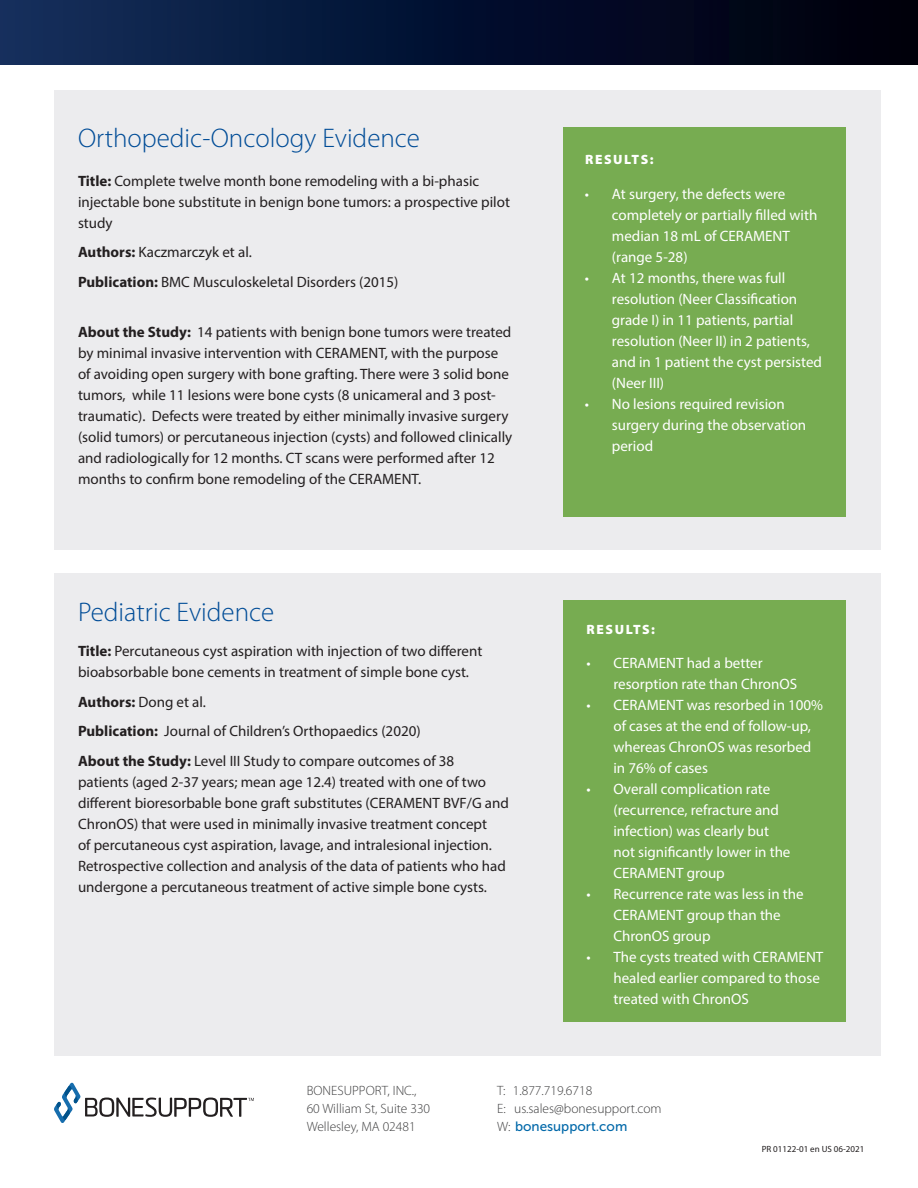
<style>
.page{position:relative;width:918px;height:1188px;background:#fff}
.page>*{position:absolute;margin:0;border:0;box-sizing:border-box;transform-origin:0 0}
.t1{font:300 27px "Myriad Pro";color:#004c97}
.t2{font:15px/21px "Myriad Pro";color:#231f20}
.t3{font:15px/21px "Myriad Pro";color:#fff}
.Paragraph_Style_1{font:300 13.5px "Myriad Pro";color:#3e3e3f}
.Paragraph_Style_1-2{font:13.5px "Museo Sans 500";color:#0068a9}
.t4{font:900 13.5px "Myriad Pro";letter-spacing:.12em;color:#fff}
.Paragraph_Style_1-3{font:9px "Myriad Pro";color:#231f20}
.s1{font-weight:700}
.s2{font-family:"Myriad Pro";font-weight:300;color:#3e3e3f}
</style>
<div class="page">
<svg style="left:54px;top:1082px;width:200px;height:41px"></svg>
<div style="left:54px;top:90px;width:826px;height:459px;background:#ececee"></div>
<div style="left:54px;top:573px;width:826px;height:483px;background:#ececee"></div>
<div style="left:563px;top:127px;width:283px;height:390px;background:#77ac51"></div>
<div style="left:563px;top:601px;width:283px;height:421px;background:#77ac51"></div>
<div style="left:0;top:0;width:918px;height:65px;background:linear-gradient(to right,#102c5b,#000008)"></div>
<p class="t1" style="left:78px;top:124px;width:344px">Orthopedic-Oncology Evidence</p>
<p class="t2" style="left:78px;top:170px;width:434px"><span class="s1">Title:</span> Complete twelve month bone remodeling with a bi-phasic injectable bone substitute in benign bone tumors: a prospective pilot study</p>
<p class="t2" style="left:78px;top:241px;width:175px"><span class="s1">Authors:</span> Kaczmarczyk et al.</p>
<p class="t2" style="left:78px;top:271px;width:322px"><span class="s1">Publication:</span> BMC Musculoskeletal Disorders (2015)</p>
<p class="t2" style="left:78px;top:321px;width:436px"><span class="s1">About the Study:</span> 14 patients with benign bone tumors were treated by minimal invasive intervention with CERAMENT, with the purpose of avoiding open surgery with bone grafting. There were 3 solid bone tumors, while 11 lesions were bone cysts (8 unicameral and 3 post&shy;traumatic). Defects were treated by either minimally invasive surgery (solid tumors) or percutaneous injection (cysts) and followed clinically and radiologically for 12 months. CT scans were performed after 12 months to confirm bone remodeling of the CERAMENT.</p>
<p class="t1" style="left:78px;top:597px;width:198px">Pediatric Evidence</p>
<p class="t2" style="left:78px;top:641px;width:406px"><span class="s1">Title:</span> Percutaneous cyst aspiration with injection of two different bioabsorbable bone cements in treatment of simple bone cyst.</p>
<p class="t2" style="left:78px;top:691px;width:130px"><span class="s1">Authors:</span> Dong et al.</p>
<p class="t2" style="left:78px;top:721px;width:344px"><span class="s1">Publication:</span> Journal of Children’s Orthopaedics (2020)</p>
<p class="t2" style="left:78px;top:750px;width:432px"><span class="s1">About the Study:</span> Level III Study to compare outcomes of 38 patients (aged 2-37 years; mean age 12.4) treated with one of two different bioresorbable bone graft substitutes (CERAMENT BVF/G and ChronOS) that were used in minimally invasive treatment concept<br>of percutaneous cyst aspiration, lavage, and intralesional injection.<br>Retrospective collection and analysis of the data of patients who had undergone a percutaneous treatment of active simple bone cysts.</p>
<p class="t4" style="left:585px;top:152px;width:70px">RESULTS:</p>
<p class="t3" style="left:612px;top:183px;width:207px;text-indent:-27px">• At surgery, the defects were completely or partially filled with median 18 mL of CERAMENT (range 5-28)</p>
<p class="t3" style="left:612px;top:267px;width:212px;text-indent:-27px">• At 12 months, there was full resolution (Neer Classification grade I) in 11 patients, partial resolution (Neer II) in 2 patients, and in 1 patient the cyst persisted (Neer III)</p>
<p class="t3" style="left:612px;top:393px;width:196px;text-indent:-27px">• No lesions required revision surgery during the observation period</p>
<p class="t4" style="left:587px;top:621px;width:70px">RESULTS:</p>
<p class="t3" style="left:613px;top:652px;width:185px;text-indent:-27px">• CERAMENT had a better resorption rate than ChronOS</p>
<p class="t3" style="left:613px;top:694px;width:211px;text-indent:-27px">• CERAMENT was resorbed in 100% of cases at the end of follow-up, whereas ChronOS was resorbed in 76% of cases</p>
<p class="t3" style="left:613px;top:778px;width:179px;text-indent:-27px">• Overall complication rate (recurrence, refracture and infection) was clearly but not significantly lower in the<br>CERAMENT group</p>
<p class="t3" style="left:613px;top:883px;width:192px;text-indent:-27px">• Recurrence rate was less in the<br>CERAMENT group than the<br>ChronOS group</p>
<p class="t3" style="left:613px;top:946px;width:211px;text-indent:-27px">• The cysts treated with CERAMENT healed earlier compared to those treated with ChronOS</p>
<p class="Paragraph_Style_1" style="left:307px;top:1083px;width:111px">BONESUPPORT, INC.,</p>
<p class="Paragraph_Style_1" style="left:307px;top:1101px;width:125px">60 William St, Suite 330</p>
<p class="Paragraph_Style_1" style="left:307px;top:1119px;width:110px">Wellesley, MA 02481</p>
<p class="Paragraph_Style_1" style="left:497px;top:1083px;width:97px">T: 1.877.719.6718</p>
<p class="Paragraph_Style_1" style="left:497px;top:1101px;width:166px">E: us.sales@bonesupport.com</p>
<p class="Paragraph_Style_1-2" style="left:497px;top:1119px;width:132px"><span class="s2">W:</span> bonesupport.com</p>
<p class="Paragraph_Style_1-3" style="left:762px;top:1144px;width:104px">PR 01122-01 en US 06-2021</p>
</div>
